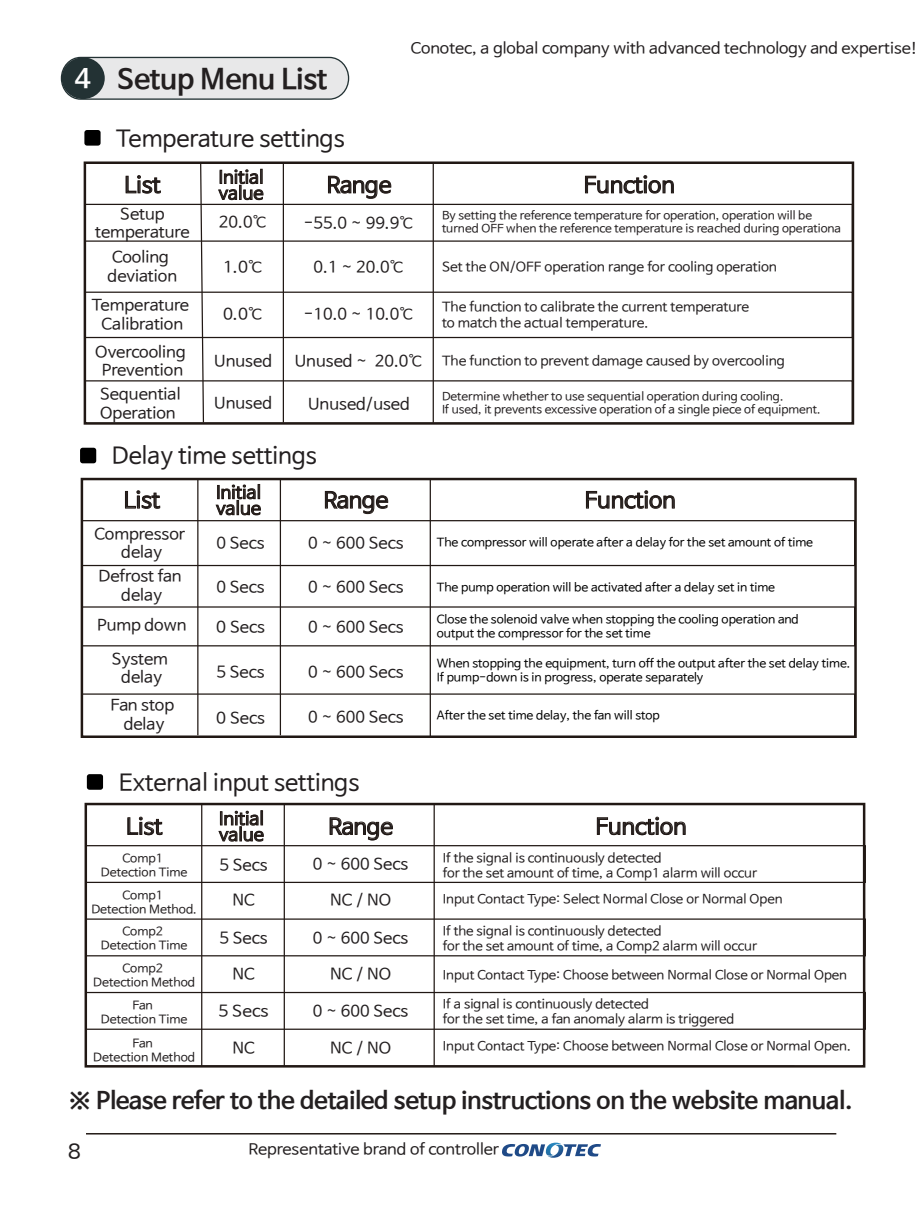
<style>
.page{position:relative;width:922px;height:1205px;background:#fff}
.page>*{position:absolute;margin:0;border:0;box-sizing:border-box;transform-origin:0 0}
.t1{font:700 27.5px "Nanum Barun Gothic";color:#231f20;scale:1.04 1}
.t2{font:700 23.25px "Nanum Barun Gothic";color:#231f20;scale:1.04 1}
.t3{font:23px "Nanum Barun Gothic";color:#231f20}
.t4{font:22px "Nanum Barun Gothic";color:#231f20;scale:1.04 1}
.t5{font:20px "Nanum Barun Gothic";color:#231f20;scale:1.08 1}
.t6{font:17.5px/16px "Nanum Barun Gothic";color:#231f20;scale:1.04 1}
.t7{font:15.5px/18.8px "Nanum Barun Gothic";color:#231f20;text-align:center;scale:1.06 1}
.t8{font:15.5px "Nanum Barun Gothic";color:#231f20;scale:1.1 1}
.t9{font:15px "Nanum Barun Gothic";color:#231f20;scale:1.08 1}
.t10{font:13px/15.5px "Nanum Barun Gothic";color:#231f20;scale:1.06 1}
.t11{font:12.5px/15px "Nanum Barun Gothic";color:#231f20;scale:1.06 1}
.t12{font:11.75px/14px "Nanum Barun Gothic";color:#231f20;text-align:center;scale:1.06 1}
.t13{font:11.5px/13.8px "Nanum Barun Gothic";color:#000;scale:1.06 1}
.t14{font:11.25px/13.5px "Nanum Barun Gothic";color:#231f20;scale:1.06 1}
.s1{font-size:26px;color:#fff}
</style>
<div class="page">
<div style="left:61px;top:57px;width:287px;height:42px;background:#e8e8e9;border-radius:20px"></div>
<div style="left:61px;top:57px;width:288px;height:43px;border:1px solid #233234;border-radius:20px"></div>
<div style="left:62px;top:57px;width:43px;height:42px;background:#233234;border-radius:50%"></div>
<div style="left:84px;top:130px;width:17px;height:16px;background:#000;border-radius:3px"></div>
<div style="left:84px;top:204px;width:768px;height:38px;border:1px solid #211814"></div>
<div style="left:84px;top:161px;width:770px;height:264px;border:2px solid #211814"></div>
<svg style="left:126px;top:175px;width:34px;height:18px"></svg>
<svg style="left:199px;top:161px;width:6px;height:261px"></svg>
<svg style="left:218px;top:169px;width:45px;height:31px"></svg>
<hr style="left:283px;top:163px;width:1px;height:259px;background:#211814">
<svg style="left:328px;top:176px;width:63px;height:23px"></svg>
<hr style="left:432px;top:163px;width:2px;height:260px;background:#211814">
<svg style="left:585px;top:175px;width:88px;height:18px"></svg>
<div style="left:84px;top:292px;width:768px;height:46px;border:1px solid #211814"></div>
<div style="left:85px;top:918px;width:780px;height:38px;border:1px solid #211814"></div>
<hr style="left:201px;top:804px;width:1px;height:262px;background:#211814">
<hr style="left:283px;top:804px;width:2px;height:262px;background:#211814">
<hr style="left:433px;top:804px;width:1px;height:262px;background:#211814">
<div style="left:85px;top:992px;width:780px;height:38px;border:1px solid #211814"></div>
<div style="left:87px;top:774px;width:16px;height:16px;background:#000;border-radius:3px"></div>
<div style="left:85px;top:845px;width:780px;height:38px;border:1px solid #211814"></div>
<svg style="left:128px;top:817px;width:34px;height:18px"></svg>
<svg style="left:219px;top:810px;width:44px;height:31px"></svg>
<svg style="left:330px;top:817px;width:62px;height:23px"></svg>
<svg style="left:597px;top:817px;width:88px;height:18px"></svg>
<div style="left:84px;top:803px;width:781px;height:264px;border:2px solid #211814"></div>
<hr style="left:86px;top:1065px;width:708px;height:2px;background:#211814">
<div style="left:84px;top:380px;width:768px;height:44px;border:1px solid #211814"></div>
<div style="left:80px;top:448px;width:16px;height:15px;background:#000;border-radius:3px"></div>
<div style="left:81px;top:520px;width:774px;height:46px;border:1px solid #211814"></div>
<div style="left:81px;top:478px;width:775px;height:260px;border:2px solid #211814"></div>
<svg style="left:125px;top:491px;width:35px;height:17px"></svg>
<hr style="left:197px;top:479px;width:1px;height:256px;background:#211814">
<svg style="left:216px;top:484px;width:44px;height:31px"></svg>
<hr style="left:280px;top:479px;width:1px;height:256px;background:#211814">
<svg style="left:325px;top:491px;width:63px;height:23px"></svg>
<hr style="left:429px;top:479px;width:2px;height:258px;background:#211814">
<svg style="left:586px;top:491px;width:88px;height:17px"></svg>
<div style="left:81px;top:606px;width:774px;height:40px;border:1px solid #211814"></div>
<div style="left:81px;top:693px;width:774px;height:44px;border:1px solid #211814"></div>
<hr style="left:86px;top:1133px;width:750px;height:1px;background:#211814">
<svg style="left:502px;top:1142px;width:99px;height:16px"></svg>
<p class="t9" style="left:411px;top:41px;width:471px">Conotec, a global company with advanced technology and expertise!</p>
<h1 class="t1" style="left:75px;top:64px;width:244px"><span class="s1">4</span> Setup Menu List</h1>
<h3 class="t3" style="left:116px;top:126px;width:230px">Temperature settings</h3>
<h3 class="t4" style="left:124px;top:174px;width:36px">List</h3>
<h3 class="t6" style="left:218px;top:170px;width:45px">Initial value</h3>
<h3 class="t4" style="left:326px;top:174px;width:64px">Range</h3>
<h3 class="t4" style="left:583px;top:174px;width:89px">Function</h3>
<p class="t7" style="left:95px;top:205px;width:90px">Setup temperature</p>
<p class="t7" style="left:108px;top:249px;width:67px;text-align:left">Cooling deviation</p>
<p class="t7" style="left:92px;top:296px;width:93px">Temperature<br>Calibration</p>
<p class="t7" style="left:95px;top:343px;width:87px">Overcooling<br>Prevention</p>
<p class="t14" style="left:442px;top:209px;width:378px">By setting the reference temperature for operation, operation will be turned OFF when the reference temperature is reached during operationa</p>
<p class="t10" style="left:442px;top:260px;width:317px">Set the ON/OFF operation range for cooling operation</p>
<p class="t7" style="left:219px;top:214px;width:47px">20.0℃</p>
<p class="t8" style="left:223px;top:259px;width:38px">1.0℃</p>
<p class="t8" style="left:223px;top:306px;width:38px">0.0℃</p>
<p class="t7" style="left:214px;top:352px;width:56px">Unused</p>
<p class="t7" style="left:304px;top:214px;width:106px">-55.0 ~ 99.9℃</p>
<p class="t7" style="left:313px;top:258px;width:87px">0.1 ~ 20.0℃</p>
<p class="t7" style="left:304px;top:306px;width:106px">-10.0 ~ 10.0℃</p>
<p class="t7" style="left:295px;top:352px;width:123px">Unused ~ 20.0℃</p>
<p class="t10" style="left:442px;top:300px;width:291px">The function to calibrate the current temperature to match the actual temperature.</p>
<p class="t10" style="left:442px;top:354px;width:325px">The function to prevent damage caused by overcooling</p>
<p class="t7" style="left:100px;top:386px;width:78px;text-align:left">Sequential<br>Operation</p>
<p class="t7" style="left:214px;top:394px;width:56px">Unused</p>
<p class="t7" style="left:308px;top:395px;width:97px">Unused/used</p>
<p class="t14" style="left:442px;top:390px;width:359px">Determine whether to use sequential operation during cooling.<br>If used, it prevents excessive operation of a single piece of equipment.</p>
<h3 class="t3" style="left:112px;top:444px;width:206px">Delay time settings</h3>
<h3 class="t4" style="left:123px;top:489px;width:36px">List</h3>
<p class="t7" style="left:95px;top:525px;width:87px">Compressor delay</p>
<h3 class="t6" style="left:216px;top:485px;width:45px">Initial value</h3>
<h3 class="t4" style="left:323px;top:489px;width:64px">Range</h3>
<h3 class="t4" style="left:584px;top:489px;width:89px">Function</h3>
<p class="t13" style="left:436px;top:535px;width:356px">The compressor will operate after a delay for the set amount of time</p>
<p class="t7" style="left:216px;top:534px;width:47px">0 Secs</p>
<p class="t7" style="left:308px;top:534px;width:92px">0 ~ 600 Secs</p>
<p class="t7" style="left:216px;top:578px;width:47px">0 Secs</p>
<p class="t8" style="left:216px;top:619px;width:46px">0 Secs</p>
<p class="t7" style="left:216px;top:663px;width:47px">5 Secs</p>
<p class="t7" style="left:98px;top:567px;width:80px">Defrost fan delay</p>
<p class="t7" style="left:97px;top:609px;width:86px;line-height:33.2px">Pump down<br>System</p>
<p class="t7" style="left:121px;top:669px;width:40px">delay</p>
<p class="t7" style="left:308px;top:578px;width:92px">0 ~ 600 Secs</p>
<p class="t7" style="left:308px;top:619px;width:92px">0 ~ 600 Secs</p>
<p class="t7" style="left:308px;top:663px;width:92px">0 ~ 600 Secs</p>
<p class="t13" style="left:436px;top:581px;width:320px">The pump operation will be activated after a delay set in time</p>
<p class="t13" style="left:436px;top:613px;width:343px">Close the solenoid valve when stopping the cooling operation and output the compressor for the set time</p>
<p class="t13" style="left:436px;top:657px;width:391px">When stopping the equipment, turn off the output after the set delay time.<br>If pump-down is in progress, operate separately</p>
<p class="t7" style="left:110px;top:696px;width:61px">Fan stop delay</p>
<p class="t8" style="left:216px;top:710px;width:46px">0 Secs</p>
<p class="t7" style="left:308px;top:708px;width:92px">0 ~ 600 Secs</p>
<p class="t13" style="left:436px;top:709px;width:212px">After the set time delay, the fan will stop</p>
<h3 class="t3" style="left:119px;top:770px;width:242px">External input settings</h3>
<h3 class="t4" style="left:126px;top:815px;width:36px">List</h3>
<p class="t12" style="left:101px;top:851px;width:83px">Comp1<br>Detection Time</p>
<h3 class="t6" style="left:219px;top:811px;width:45px">Initial value</h3>
<h3 class="t4" style="left:328px;top:815px;width:64px">Range</h3>
<h3 class="t4" style="left:595px;top:815px;width:89px">Function</h3>
<p class="t11" style="left:443px;top:851px;width:298px">If the signal is continuously detected<br>for the set amount of time, a Comp1 alarm will occur</p>
<p class="t7" style="left:219px;top:856px;width:47px">5 Secs</p>
<p class="t7" style="left:313px;top:856px;width:92px">0 ~ 600 Secs</p>
<p class="t7" style="left:232px;top:891px;width:22px">NC</p>
<p class="t7" style="left:330px;top:891px;width:59px">NC / NO</p>
<p class="t11" style="left:443px;top:892px;width:322px">Input Contact Type: Select Normal Close or Normal Open</p>
<p class="t12" style="left:91px;top:888px;width:101px">Comp1<br>Detection Method.</p>
<p class="t12" style="left:101px;top:925px;width:83px">Comp2<br>Detection Time</p>
<p class="t7" style="left:219px;top:929px;width:47px">5 Secs</p>
<p class="t7" style="left:313px;top:929px;width:92px">0 ~ 600 Secs</p>
<p class="t11" style="left:443px;top:924px;width:298px">If the signal is continuously detected<br>for the set amount of time, a Comp2 alarm will occur</p>
<p class="t12" style="left:93px;top:961px;width:98px">Comp2<br>Detection Method</p>
<p class="t12" style="left:101px;top:999px;width:83px">Fan<br>Detection Time</p>
<p class="t7" style="left:232px;top:966px;width:22px">NC</p>
<p class="t7" style="left:330px;top:966px;width:59px">NC / NO</p>
<p class="t8" style="left:218px;top:1003px;width:47px">5 Secs</p>
<p class="t7" style="left:313px;top:1002px;width:92px">0 ~ 600 Secs</p>
<p class="t11" style="left:443px;top:967px;width:382px">Input Contact Type: Choose between Normal Close or Normal Open</p>
<p class="t11" style="left:443px;top:996px;width:276px">If a signal is continuously detected<br>for the set time, a fan anomaly alarm is triggered</p>
<p class="t12" style="left:93px;top:1036px;width:98px">Fan<br>Detection Method</p>
<p class="t7" style="left:232px;top:1039px;width:22px">NC</p>
<p class="t7" style="left:330px;top:1039px;width:59px">NC / NO</p>
<p class="t11" style="left:443px;top:1039px;width:386px">Input Contact Type: Choose between Normal Close or Normal Open.</p>
<h2 class="t2" style="left:69px;top:1088px;width:754px">※ Please refer to the detailed setup instructions on the website manual.</h2>
<h3 class="t5" style="left:68px;top:1141px;width:13px">8</h3>
<p class="t9" style="left:248px;top:1142px;width:233px">Representative brand of controller</p>
</div>
